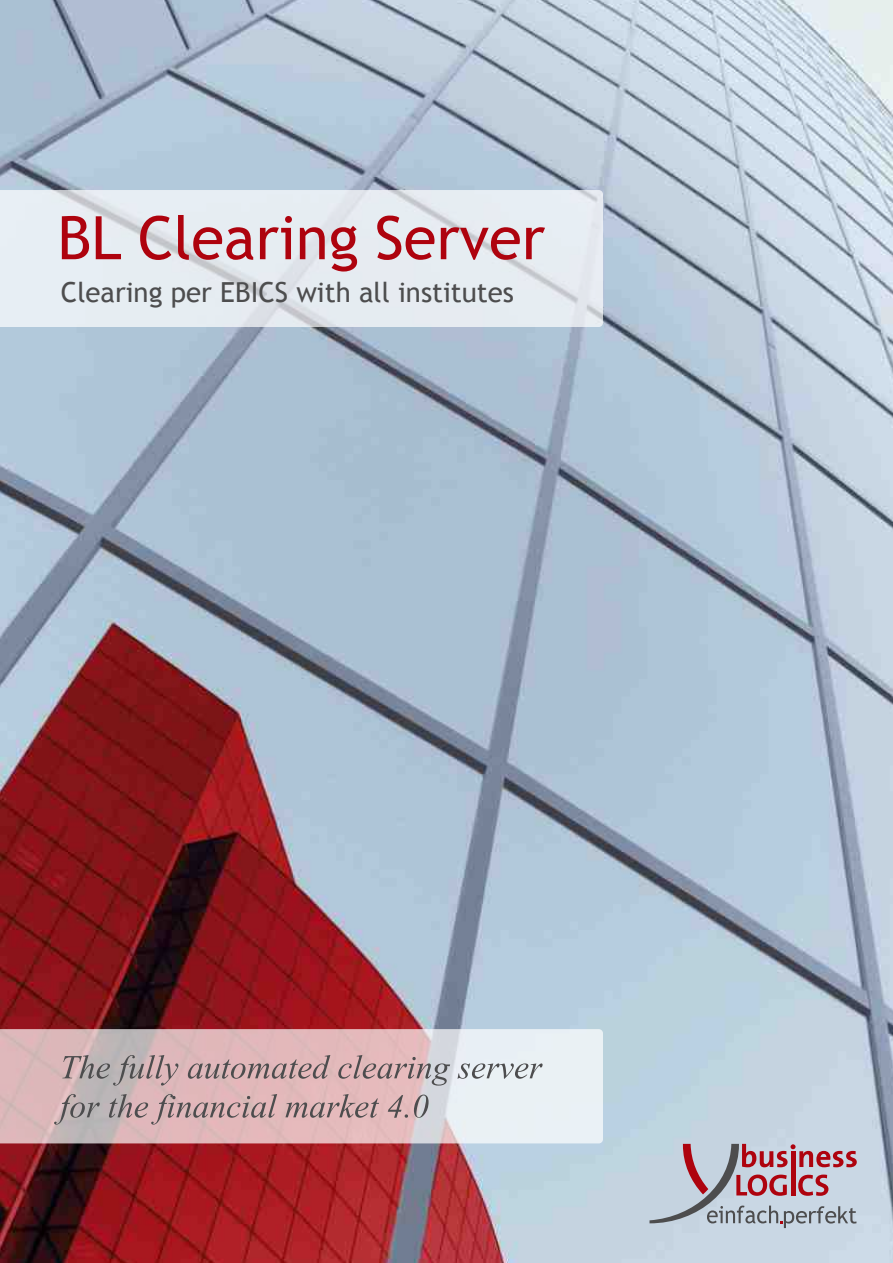
<style>
.page{position:relative;width:893px;height:1263px;background:#fff}
.page>*{position:absolute;margin:0;border:0;box-sizing:border-box;transform-origin:0 0}
.t1{font:60px "Trebuchet MS";color:#ae030e}
.t2{font:italic 51px/39px "Angsana New";color:#4d4d4e}
.t3{font:27.6px "Trebuchet MS";color:#4d4d4e}
</style>
<div class="page">
<img style="left:0;top:0;width:893px;height:1263px">
<svg style="left:649px;top:1011px;width:208px;height:217px;background:#bec3d0"></svg>
<svg style="left:0;top:190px;width:603px;height:137px;background:#e4eaf0"></svg>
<svg style="left:0;top:1029px;width:603px;height:114px;background:#dec7ca"></svg>
<p class="t1" style="left:57px;top:203px;width:489px">BL Clearing Server</p>
<p class="t3" style="left:61px;top:277px;width:455px">Clearing per EBICS with all institutes</p>
<p class="t2" style="left:60px;top:1041px;width:483px">The fully automated clearing server for the financial market 4.0</p>
</div>
